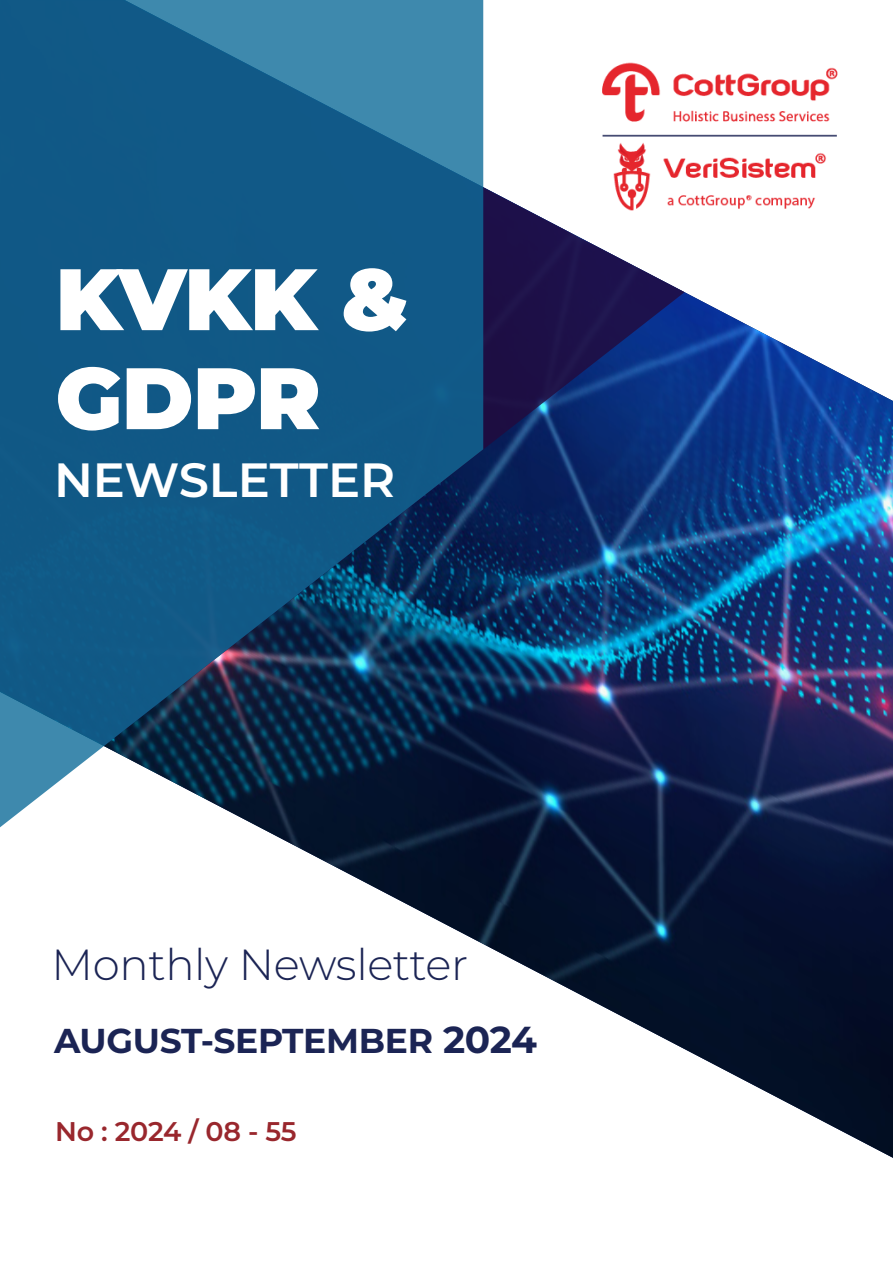
<style>
.page{position:relative;width:893px;height:1263px;background:#fff}
.page>*{position:absolute;margin:0;border:0;box-sizing:border-box;transform-origin:0 0}
.alt_başlık_bülten{font:900 87px/99px "Montserrat";letter-spacing:-.015em;color:#fff}
.alt-baslik-bulten{font:600 48px "Montserrat";color:#fff}
.aylık_bülten{font:300 43.5px "Montserrat";letter-spacing:-.01em;color:#1b2454}
.OCAK_2022{font:700 34.5px "Montserrat";letter-spacing:-.01em;color:#1b2454}
.aylık_bülten-2{font:600 27px "Montserrat";letter-spacing:-.01em;color:#99272d}
.s1{font-size:37.5px}
</style>
<div class="page">
<img style="left:0;top:67px;width:893px;height:1091px">
<svg style="left:483px;top:0;width:202px;height:745px"></svg>
<svg style="left:0;top:0;width:483px;height:827px;background:#1a5881"></svg>
<p class="alt_başlık_bülten" style="left:56px;top:244px;width:355px">KVKK &amp;<br>GDPR</p>
<p class="alt-baslik-bulten" style="left:54px;top:445px;width:343px">NEWSLETTER</p>
<p class="aylık_bülten" style="left:52px;top:935px;width:418px">Monthly Newsletter</p>
<p class="OCAK_2022" style="left:54px;top:1015px;width:485px">AUGUST-SEPTEMBER <span class="s1">2024</span></p>
<p class="aylık_bülten-2" style="left:55px;top:1112px;width:243px">No : 2024 / 08 - 55</p>
</div>
